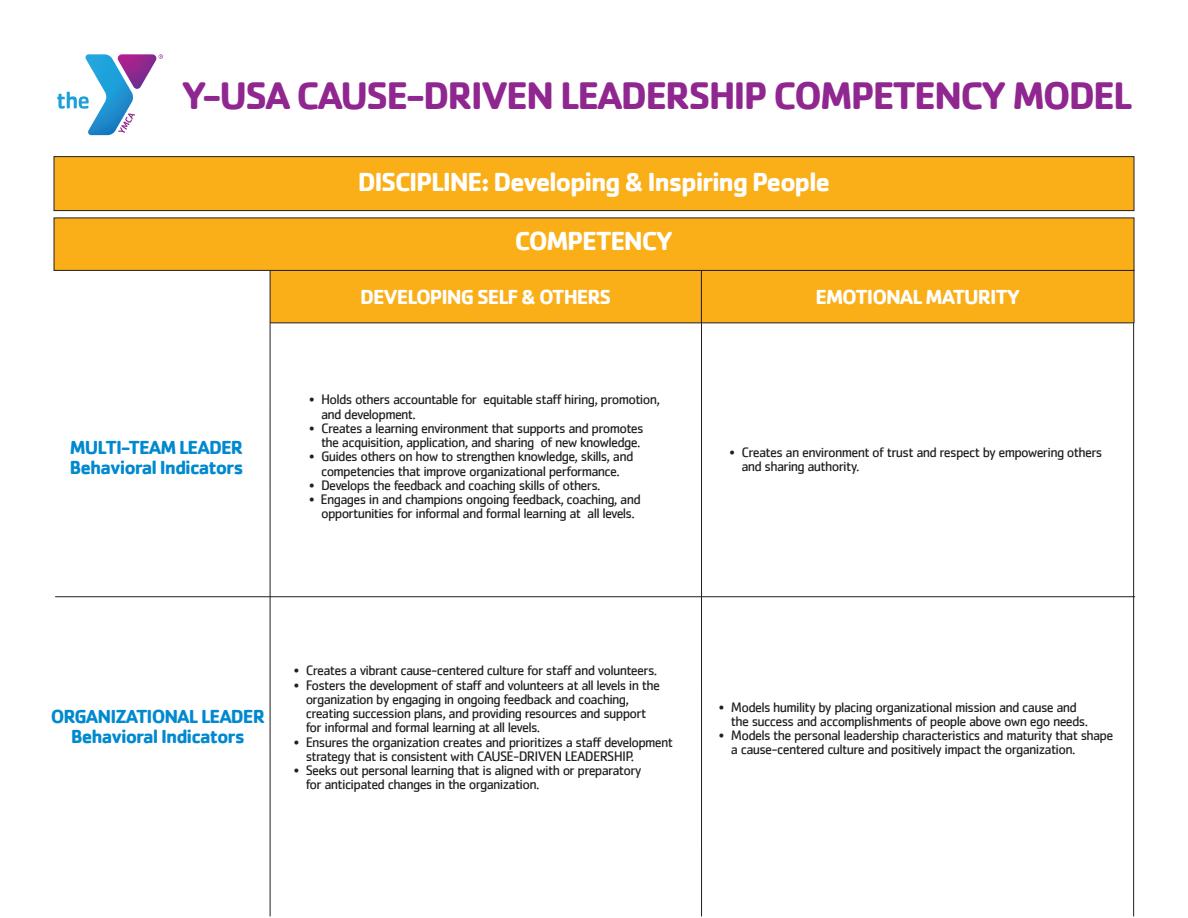
<style>
.page{position:relative;width:1188px;height:918px;background:#fff}
.page>*{position:absolute;margin:0;border:0;box-sizing:border-box;transform-origin:0 0}
.t1{font:700 39.75px "Cachet";letter-spacing:-.05em;color:#90268f}
.t2{font:700 27px "Cachet";letter-spacing:-.05em;color:#fff}
.t3{font:700 21px "Cachet";letter-spacing:-.05em;color:#fff}
.t4{font:700 19.5px "Cachet";letter-spacing:-.05em;color:#0089cf}
.t5{font:14.25px "Cachet";letter-spacing:-.05em;color:#231f20}
</style>
<div class="page">
<div style="left:54px;top:157px;width:1080px;height:54px;background:#faaf18"></div>
<div style="left:54px;top:156px;width:1080px;height:55px;border:1px solid #231f20"></div>
<svg style="left:57px;top:54px;width:106px;height:81px"></svg>
<div style="left:270px;top:270px;width:432px;height:53px;background:#faaf18"></div>
<div style="left:701px;top:270px;width:433px;height:53px;background:#faaf18"></div>
<div style="left:54px;top:218px;width:1080px;height:53px;background:#faaf18;border:1px solid #231f20"></div>
<hr style="left:55px;top:596px;width:1080px;height:1px;background:#231f20">
<hr style="left:270px;top:323px;width:1px;height:593px;background:#231f20">
<hr style="left:701px;top:323px;width:1px;height:593px;background:#231f20">
<hr style="left:1133px;top:323px;width:1px;height:593px;background:#231f20">
<p class="t1" style="left:182px;top:70px;width:952px">Y-USA CAUSE-DRIVEN LEADERSHIP COMPETENCY MODEL</p>
<p class="t4" style="left:70px;top:435px;width:175px">MULTI-TEAM LEADER</p>
<p class="t4" style="left:69px;top:454px;width:176px">Behavioral Indicators</p>
<p class="t2" style="left:358px;top:165px;width:474px">DISCIPLINE: Developing &amp; Inspiring People</p>
<p class="t2" style="left:515px;top:223px;width:160px">COMPETENCY</p>
<p class="t3" style="left:360px;top:284px;width:253px">DEVELOPING SELF &amp; OTHERS</p>
<p class="t3" style="left:816px;top:284px;width:206px">EMOTIONAL MATURITY</p>
<p class="t5" style="left:309px;top:391px;width:352px">• Holds others accountable for equitable staff hiring, promotion,</p>
<p class="t5" style="left:321px;top:406px;width:96px">and development.</p>
<p class="t5" style="left:309px;top:420px;width:336px">• Creates a learning environment that supports and promotes</p>
<p class="t5" style="left:321px;top:434px;width:321px">the acquisition, application, and sharing of new knowledge.</p>
<p class="t5" style="left:309px;top:448px;width:326px">• Guides others on how to strengthen knowledge, skills, and</p>
<p class="t5" style="left:321px;top:463px;width:300px">competencies that improve organizational performance.</p>
<p class="t5" style="left:309px;top:477px;width:293px">• Develops the feedback and coaching skills of others.</p>
<p class="t5" style="left:309px;top:491px;width:333px">• Engages in and champions ongoing feedback, coaching, and</p>
<p class="t5" style="left:321px;top:505px;width:315px">opportunities for informal and formal learning at all levels.</p>
<p class="t5" style="left:729px;top:444px;width:374px">• Creates an environment of trust and respect by empowering others</p>
<p class="t5" style="left:741px;top:458px;width:120px">and sharing authority.</p>
<p class="t4" style="left:51px;top:704px;width:216px">ORGANIZATIONAL LEADER</p>
<p class="t4" style="left:71px;top:724px;width:176px">Behavioral Indicators</p>
<p class="t5" style="left:294px;top:662px;width:365px">• Creates a vibrant cause-centered culture for staff and volunteers.</p>
<p class="t5" style="left:294px;top:676px;width:368px">• Fosters the development of staff and volunteers at all levels in the</p>
<p class="t5" style="left:306px;top:691px;width:325px">organization by engaging in ongoing feedback and coaching,</p>
<p class="t5" style="left:306px;top:705px;width:342px">creating succession plans, and providing resources and support</p>
<p class="t5" style="left:306px;top:719px;width:236px">for informal and formal learning at all levels.</p>
<p class="t5" style="left:294px;top:733px;width:381px">• Ensures the organization creates and prioritizes a staff development</p>
<p class="t5" style="left:306px;top:748px;width:330px">strategy that is consistent with CAUSE-DRIVEN LEADERSHIP.</p>
<p class="t5" style="left:294px;top:762px;width:349px">• Seeks out personal learning that is aligned with or preparatory</p>
<p class="t5" style="left:306px;top:776px;width:235px">for anticipated changes in the organization.</p>
<p class="t5" style="left:719px;top:698px;width:360px">• Models humility by placing organizational mission and cause and</p>
<p class="t5" style="left:731px;top:713px;width:359px">the success and accomplishments of people above own ego needs.</p>
<p class="t5" style="left:719px;top:727px;width:396px">• Models the personal leadership characteristics and maturity that shape</p>
<p class="t5" style="left:731px;top:741px;width:346px">a cause-centered culture and positively impact the organization.</p>
</div>
